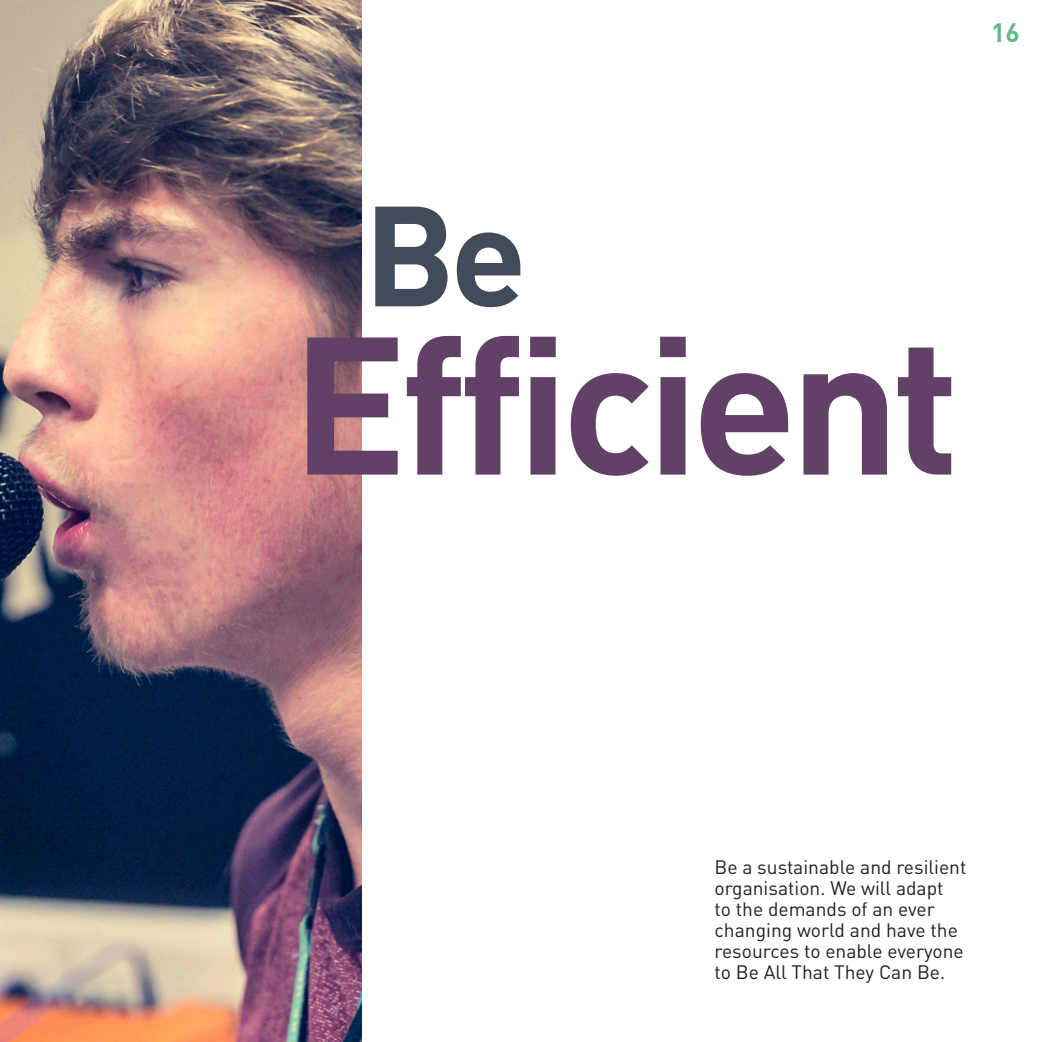
<style>
.page{position:relative;width:1042px;height:1042px;background:#fff}
.page>*{position:absolute;margin:0;border:0;box-sizing:border-box;transform-origin:0 0}
.t1{font:700 192.5px "DINOT";letter-spacing:-.04em;color:#614166}
.t2{font:700 140px "DINOT";color:#424b59}
.t3{font:700 26.25px "DINOT";color:#64b98a}
.t4{font:19.25px/21px "DINOT";color:#231f20}
</style>
<div class="page">
<img style="left:0;top:0;width:362px;height:1042px">
<h3 class="t3" style="left:991px;top:16px;width:30px">16</h3>
<p class="t2" style="left:364px;top:164px;width:165px">Be</p>
<p class="t1" style="left:291px;top:279px;width:670px">Efficient</p>
<p class="t4" style="left:714px;top:856px;width:253px">Be a sustainable and resilient organisation. We will adapt<br>to the demands of an ever changing world and have the resources to enable everyone to Be All That They Can Be.</p>
</div>
